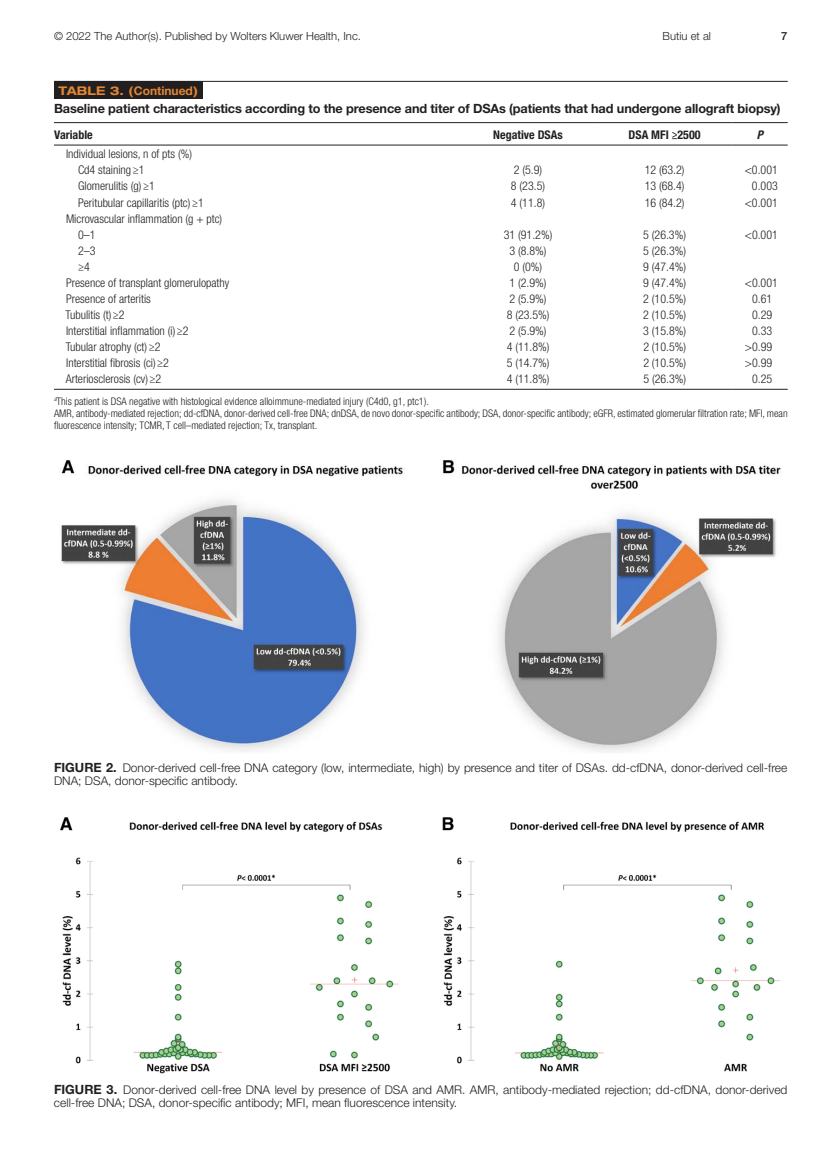
<style>
.page{position:relative;width:837px;height:1161px;background:#fff}
.page>*{position:absolute;margin:0;border:0;box-sizing:border-box;transform-origin:0 0}
.t1{font:700 12.75px "Helvetica Neue LT Std";letter-spacing:-.01em;color:#231f20}
.t2{font:300 condensed 12px/16px "Helvetica Neue LT Std";color:#231f20}
.t3{font:300 12px/13.5px "Helvetica Neue LT Std";color:#231f20}
.t4{font:700 condensed 12px "Helvetica Neue LT Std";color:#231f20}
.t5{font:700 expanded 12px "Helvetica Neue LT Std";color:#e38634}
.t6{font:italic 700 condensed 12px "Helvetica Neue LT Std";color:#231f20}
.t7{font:300 11.25px "Helvetica Neue LT Std";color:#231f20}
.t8{font:500 11.25px "Helvetica Neue LT Std";color:#231f20}
.t9{font:300 condensed 10.5px/12px "Helvetica Neue LT Std";color:#231f20}
.s1{font-stretch:normal}
.s2{font-weight:700;font-size:12.75px}
</style>
<div class="page">
<img style="left:61px;top:460px;width:720px;height:292px">
<img style="left:60px;top:817px;width:720px;height:257px">
<hr style="left:54px;top:389px;width:405px;height:1px;background:#231f20">
<hr style="left:459px;top:389px;width:138px;height:1px;background:#231f20">
<hr style="left:597px;top:389px;width:135px;height:1px;background:#231f20">
<hr style="left:732px;top:389px;width:56px;height:1px;background:#231f20">
<hr style="left:54px;top:122px;width:405px;height:1px;background:#231f20">
<hr style="left:459px;top:122px;width:138px;height:1px;background:#231f20">
<hr style="left:597px;top:122px;width:135px;height:1px;background:#231f20">
<hr style="left:732px;top:122px;width:56px;height:1px;background:#231f20">
<hr style="left:54px;top:145px;width:405px;height:1px;background:#231f20">
<hr style="left:459px;top:145px;width:138px;height:1px;background:#231f20">
<hr style="left:597px;top:145px;width:135px;height:1px;background:#231f20">
<hr style="left:732px;top:145px;width:56px;height:1px;background:#231f20">
<div style="left:54px;top:81px;width:149px;height:18px;background:#231f20"></div>
<hr style="left:54px;top:81px;width:734px;height:1px;background:#231f20">
<p class="t7" style="left:54px;top:29px;width:309px">© 2022 The Author(s). Published by Wolters Kluwer Health, Inc.</p>
<p class="t7" style="left:663px;top:29px;width:50px">Butiu et al</p>
<p class="t8" style="left:781px;top:29px;width:8px">7</p>
<p class="t5" style="left:58px;top:83px;width:141px">TABLE 3. (<span class="s1">Continued</span>)</p>
<p class="t1" style="left:54px;top:101px;width:728px">Baseline patient characteristics according to the presence and titer of DSAs (patients that had undergone allograft biopsy)</p>
<p class="t4" style="left:54px;top:128px;width:40px">Variable</p>
<p class="t4" style="left:493px;top:128px;width:71px">Negative DSAs</p>
<p class="t4" style="left:629px;top:128px;width:73px">DSA MFI ≥2500</p>
<p class="t6" style="left:757px;top:128px;width:8px">P</p>
<p class="t2" style="left:78px;top:146px;width:116px;text-indent:-12px">Individual lesions, n of pts (%)<br>Cd4 staining≥1</p>
<p class="t2" style="left:514px;top:162px;width:30px">2 (5.9)</p>
<p class="t2" style="left:645px;top:162px;width:41px">12 (63.2)</p>
<p class="t2" style="left:745px;top:162px;width:35px">&lt;0.001</p>
<p class="t2" style="left:78px;top:178px;width:78px">Glomerulitis (g)≥1</p>
<p class="t2" style="left:511px;top:178px;width:36px">8 (23.5)</p>
<p class="t2" style="left:645px;top:178px;width:41px">13 (68.4)</p>
<p class="t2" style="left:752px;top:178px;width:27px">0.003</p>
<p class="t2" style="left:78px;top:194px;width:127px">Peritubular capillaritis (ptc)≥1</p>
<p class="t2" style="left:511px;top:194px;width:36px">4 (11.8)</p>
<p class="t2" style="left:645px;top:194px;width:41px">16 (84.2)</p>
<p class="t2" style="left:745px;top:194px;width:35px">&lt;0.001</p>
<p class="t2" style="left:78px;top:210px;width:146px;text-indent:-12px">Microvascular inflammation (g + ptc)<br>0–1</p>
<p class="t2" style="left:504px;top:226px;width:50px">31 (91.2%)</p>
<p class="t2" style="left:643px;top:226px;width:44px">5 (26.3%)</p>
<p class="t2" style="left:745px;top:226px;width:35px">&lt;0.001</p>
<p class="t2" style="left:78px;top:242px;width:19px">2–3</p>
<p class="t2" style="left:510px;top:242px;width:39px">3 (8.8%)</p>
<p class="t2" style="left:643px;top:242px;width:44px">5 (26.3%)</p>
<p class="t2" style="left:78px;top:258px;width:13px">≥4</p>
<p class="t2" style="left:514px;top:258px;width:30px">0 (0%)</p>
<p class="t2" style="left:643px;top:258px;width:44px">9 (47.4%)</p>
<p class="t2" style="left:66px;top:275px;width:165px">Presence of transplant glomerulopathy</p>
<p class="t2" style="left:510px;top:275px;width:39px">1 (2.9%)</p>
<p class="t2" style="left:643px;top:275px;width:44px">9 (47.4%)</p>
<p class="t2" style="left:745px;top:275px;width:35px">&lt;0.001</p>
<p class="t2" style="left:66px;top:291px;width:86px">Presence of arteritis</p>
<p class="t2" style="left:510px;top:291px;width:39px">2 (5.9%)</p>
<p class="t2" style="left:643px;top:291px;width:44px">2 (10.5%)</p>
<p class="t2" style="left:752px;top:291px;width:22px">0.61</p>
<p class="t2" style="left:66px;top:307px;width:60px">Tubulitis (t)≥2</p>
<p class="t2" style="left:507px;top:307px;width:44px">8 (23.5%)</p>
<p class="t2" style="left:643px;top:307px;width:44px">2 (10.5%)</p>
<p class="t2" style="left:752px;top:307px;width:22px">0.29</p>
<p class="t2" style="left:66px;top:323px;width:124px">Interstitial inflammation (i)≥2</p>
<p class="t2" style="left:510px;top:323px;width:39px">2 (5.9%)</p>
<p class="t2" style="left:643px;top:323px;width:44px">3 (15.8%)</p>
<p class="t2" style="left:752px;top:323px;width:22px">0.33</p>
<p class="t2" style="left:66px;top:339px;width:96px">Tubular atrophy (ct)≥2</p>
<p class="t2" style="left:507px;top:339px;width:44px">4 (11.8%)</p>
<p class="t2" style="left:643px;top:339px;width:44px">2 (10.5%)</p>
<p class="t2" style="left:745px;top:339px;width:29px">&gt;0.99</p>
<p class="t2" style="left:66px;top:355px;width:104px">Interstitial fibrosis (ci)≥2</p>
<p class="t2" style="left:507px;top:355px;width:44px">5 (14.7%)</p>
<p class="t2" style="left:643px;top:355px;width:44px">2 (10.5%)</p>
<p class="t2" style="left:745px;top:355px;width:29px">&gt;0.99</p>
<p class="t2" style="left:66px;top:371px;width:97px">Arteriosclerosis (cv)≥2</p>
<p class="t2" style="left:507px;top:371px;width:44px">4 (11.8%)</p>
<p class="t2" style="left:643px;top:371px;width:44px">5 (26.3%)</p>
<p class="t2" style="left:752px;top:371px;width:22px">0.25</p>
<p class="t9" style="left:54px;top:395px;width:735px"><sup>a</sup>This patient is DSA negative with histological evidence alloimmune-mediated injury (C4d0, g1, ptc1).<br>AMR, antibody-mediated rejection; dd-cfDNA, donor-derived cell-free DNA; dnDSA, de novo donor-specific antibody; DSA, donor-specific antibody; eGFR, estimated glomerular filtration rate; MFI, mean fluorescence intensity; TCMR, T cell–mediated rejection; Tx, transplant.</p>
<p class="t3" style="left:54px;top:761px;width:735px"><span class="s2">FIGURE 2.</span> Donor-derived cell-free DNA category (low, intermediate, high) by presence and titer of DSAs. dd-cfDNA, donor-derived cell-free<br>DNA; DSA, donor-specific antibody.</p>
<p class="t3" style="left:54px;top:1082px;width:735px"><span class="s2">FIGURE 3.</span> Donor-derived cell-free DNA level by presence of DSA and AMR. AMR, antibody-mediated rejection; dd-cfDNA, donor-derived cell-free DNA; DSA, donor-specific antibody; MFI, mean fluorescence intensity.</p>
</div>
